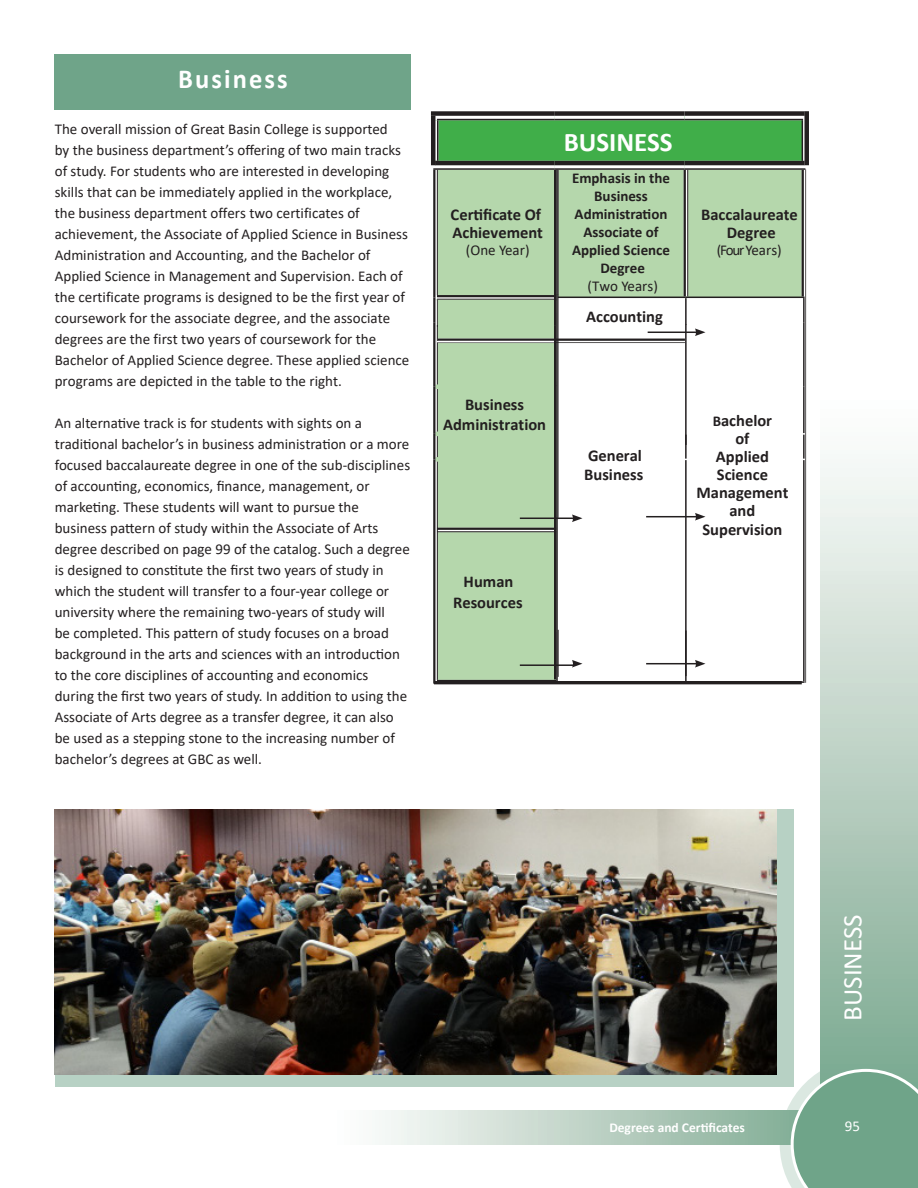
<style>
.page{position:relative;width:918px;height:1188px;background:#fff}
.page>*{position:absolute;margin:0;border:0;box-sizing:border-box;transform-origin:0 0}
.t1{font:700 27.6px "Calibri";letter-spacing:.08em;color:#fff;scale:.96 1}
.t2{font:27px "Calibri";color:#fff}
.t3{font:700 27px "Calibri";color:#fff}
.t4{font:700 16.5px/18.1px "Calibri";color:#231f20;text-align:center}
.t5{font:15px/21px "Calibri";color:#231f20}
.t6{font:700 15px/18px "Calibri";color:#231f20;text-align:center}
.t7{font:15px "Calibri";letter-spacing:-.08em;color:#231f20}
.t8{font:15px "Calibri";color:#fff}
.t9{font:700 13.5px "Calibri";color:#fff}
.s1{font-weight:400}
.s2{font-size:15px}
</style>
<div class="page">
<svg style="left:821px;top:463px;width:96px;height:595px;background:#bcd1c5"></svg>
<svg style="left:382px;top:1110px;width:398px;height:34px;background:#bfd3c7"></svg>
<svg style="left:780px;top:1058px;width:138px;height:130px;background:#85b29b"></svg>
<div style="left:55px;top:54px;width:356px;height:56px;background:#6fa489"></div>
<div style="left:434px;top:116px;width:368px;height:49px;background:#40ae49"></div>
<svg style="left:435px;top:170px;width:369px;height:510px"></svg>
<svg style="left:435px;top:116px;width:120px;height:4px"></svg>
<svg style="left:435px;top:120px;width:2px;height:41px"></svg>
<svg style="left:555px;top:116px;width:129px;height:3px"></svg>
<svg style="left:684px;top:116px;width:119px;height:3px"></svg>
<svg style="left:431px;top:165px;width:124px;height:3px"></svg>
<svg style="left:555px;top:165px;width:129px;height:1px"></svg>
<svg style="left:684px;top:165px;width:121px;height:3px"></svg>
<hr style="left:684px;top:170px;width:4px;height:127px;background:#fff">
<div style="left:433px;top:295px;width:126px;height:5px;background:#b9b8b8"></div>
<svg style="left:435px;top:300px;width:2px;height:25px"></svg>
<div style="left:437px;top:338px;width:233px;height:6px;background:#fff"></div>
<svg style="left:435px;top:325px;width:2px;height:60px"></svg>
<svg style="left:435px;top:389px;width:2px;height:43px"></svg>
<svg style="left:435px;top:436px;width:2px;height:21px"></svg>
<hr style="left:433px;top:528px;width:126px;height:4px;background:#fff">
<svg style="left:435px;top:462px;width:2px;height:218px"></svg>
<svg style="left:435px;top:170px;width:2px;height:125px"></svg>
<hr style="left:802px;top:120px;width:1px;height:41px;background:#231f20">
<hr style="left:558px;top:297px;width:128px;height:1px;background:#231f20">
<hr style="left:686px;top:297px;width:119px;height:1px;background:#231f20">
<hr style="left:685px;top:298px;width:2px;height:27px;background:#231f20">
<hr style="left:803px;top:298px;width:2px;height:25px;background:#231f20">
<hr style="left:685px;top:324px;width:2px;height:121px;background:#231f20">
<hr style="left:803px;top:323px;width:2px;height:64px;background:#231f20">
<hr style="left:803px;top:387px;width:2px;height:46px;background:#231f20">
<hr style="left:685px;top:435px;width:2px;height:24px;background:#231f20">
<hr style="left:803px;top:435px;width:2px;height:24px;background:#231f20">
<hr style="left:685px;top:460px;width:2px;height:221px;background:#231f20">
<hr style="left:803px;top:460px;width:2px;height:221px;background:#231f20">
<hr style="left:686px;top:681px;width:119px;height:2px;background:#231f20">
<div style="left:431px;top:111px;width:124px;height:5px;background:#231f20"></div>
<hr style="left:437px;top:119px;width:118px;height:1px;background:#231f20">
<hr style="left:431px;top:116px;width:4px;height:49px;background:#231f20">
<hr style="left:437px;top:120px;width:1px;height:41px;background:#231f20">
<div style="left:555px;top:111px;width:129px;height:5px;background:#231f20"></div>
<hr style="left:555px;top:119px;width:129px;height:1px;background:#231f20">
<div style="left:684px;top:111px;width:121px;height:5px;background:#231f20"></div>
<hr style="left:684px;top:119px;width:119px;height:1px;background:#231f20">
<hr style="left:435px;top:161px;width:120px;height:4px;background:#231f20">
<hr style="left:433px;top:168px;width:122px;height:2px;background:#231f20">
<hr style="left:555px;top:161px;width:129px;height:4px;background:#231f20">
<hr style="left:555px;top:168px;width:129px;height:2px;background:#231f20">
<hr style="left:684px;top:161px;width:121px;height:4px;background:#231f20">
<hr style="left:684px;top:168px;width:121px;height:2px;background:#231f20">
<hr style="left:684px;top:170px;width:2px;height:127px;background:#231f20">
<hr style="left:687px;top:170px;width:1px;height:127px;background:#231f20">
<hr style="left:802px;top:170px;width:2px;height:127px;background:#231f20">
<hr style="left:805px;top:169px;width:1px;height:514px;background:#231f20">
<hr style="left:437px;top:295px;width:119px;height:2px;background:#231f20">
<hr style="left:437px;top:299px;width:119px;height:1px;background:#231f20">
<hr style="left:433px;top:297px;width:2px;height:26px;background:#231f20">
<svg style="left:437px;top:300px;width:1px;height:25px"></svg>
<hr style="left:554px;top:299px;width:2px;height:26px;background:#231f20">
<hr style="left:557px;top:297px;width:2px;height:221px;background:#231f20">
<hr style="left:438px;top:338px;width:247px;height:3px;background:#231f20">
<hr style="left:438px;top:342px;width:247px;height:1px;background:#231f20">
<hr style="left:433px;top:323px;width:2px;height:64px;background:#231f20">
<hr style="left:437px;top:325px;width:1px;height:60px;background:#231f20">
<hr style="left:554px;top:325px;width:2px;height:61px;background:#231f20">
<hr style="left:433px;top:387px;width:2px;height:47px;background:#231f20">
<hr style="left:437px;top:389px;width:1px;height:43px;background:#231f20">
<hr style="left:558px;top:630px;width:1px;height:47px;background:#231f20">
<hr style="left:433px;top:434px;width:2px;height:25px;background:#231f20">
<svg style="left:437px;top:436px;width:1px;height:21px"></svg>
<hr style="left:437px;top:528px;width:119px;height:2px;background:#231f20">
<hr style="left:437px;top:531px;width:119px;height:1px;background:#231f20">
<hr style="left:433px;top:459px;width:2px;height:225px;background:#231f20">
<hr style="left:437px;top:462px;width:1px;height:218px;background:#231f20">
<hr style="left:554px;top:385px;width:2px;height:294px;background:#231f20">
<hr style="left:556px;top:170px;width:2px;height:513px;background:#231f20">
<hr style="left:437px;top:680px;width:119px;height:2px;background:#231f20">
<hr style="left:434px;top:681px;width:368px;height:3px;background:#231f20">
<hr style="left:433px;top:170px;width:2px;height:127px;background:#231f20">
<hr style="left:437px;top:170px;width:1px;height:125px;background:#231f20">
<hr style="left:554px;top:170px;width:2px;height:131px;background:#231f20">
<hr style="left:558px;top:170px;width:1px;height:127px;background:#231f20">
<hr style="left:520px;top:664px;width:54px;height:2px;background:#231f20">
<svg style="left:572px;top:660px;width:10px;height:8px"></svg>
<hr style="left:520px;top:518px;width:54px;height:1px;background:#231f20">
<svg style="left:572px;top:514px;width:10px;height:8px"></svg>
<div style="left:55px;top:809px;width:739px;height:278px;background:#b7d1c4"></div>
<img style="left:54px;top:809px;width:723px;height:266px">
<hr style="left:646px;top:663px;width:55px;height:1px;background:#231f20">
<svg style="left:695px;top:660px;width:10px;height:8px"></svg>
<hr style="left:437px;top:340px;width:117px;height:3px;background:#fff">
<div style="left:804px;top:111px;width:5px;height:54px;background:#231f20"></div>
<hr style="left:648px;top:332px;width:54px;height:1px;background:#231f20">
<svg style="left:695px;top:328px;width:10px;height:8px"></svg>
<hr style="left:646px;top:516px;width:55px;height:1px;background:#231f20">
<svg style="left:695px;top:513px;width:10px;height:8px"></svg>
<p class="t1" style="left:178px;top:59px;width:116px">Business</p>
<p class="t5" style="left:55px;top:118px;width:356px">The overall mission of Great Basin College is supported<br>by the business department’s offering of two main tracks of study. For students who are interested in developing skills that can be immediately applied in the workplace, the business department offers two certificates of achievement, the Associate of Applied Science in Business Administration and Accounting, and the Bachelor of Applied Science in Management and Supervision. Each of the certificate programs is designed to be the first year of coursework for the associate degree, and the associate degrees are the first two years of coursework for the Bachelor of Applied Science degree. These applied science programs are depicted in the table to the right.</p>
<p class="t5" style="left:55px;top:412px;width:357px">An alternative track is for students with sights on a traditional bachelor’s in business administration or a more focused baccalaureate degree in one of the sub-disciplines of accounting, economics, finance, management, or marketing. These students will want to pursue the business pattern of study within the Associate of Arts degree described on page 99 of the catalog. Such a degree is designed to constitute the first two years of study in which the student will transfer to a four-year college or university where the remaining two-years of study will<br>be completed. This pattern of study focuses on a broad background in the arts and sciences with an introduction to the core disciplines of accounting and economics during the first two years of study. In addition to using the Associate of Arts degree as a transfer degree, it can also be used as a stepping stone to the increasing number of bachelor’s degrees at GBC as well.</p>
<p class="t4" style="left:451px;top:205px;width:94px;text-align:left">Certificate Of<br>Achievement</p>
<p class="t5" style="left:466px;top:239px;width:65px">(One Year)</p>
<p class="t3" style="left:564px;top:123px;width:110px">BUSINESS</p>
<p class="t6" style="left:572px;top:169px;width:100px">Emphasis in the<br>Business<br>Administration<br>Associate of<br>Applied Science<br>Degree<br><span class="s1">(Two Years)</span></p>
<p class="t4" style="left:586px;top:308px;width:78px">Accounting</p>
<p class="t4" style="left:701px;top:206px;width:98px">Baccalaureate<br>Degree</p>
<p class="t7" style="left:717px;top:240px;width:67px">(Four Years)</p>
<p class="t4" style="left:443px;top:394px;width:105px;line-height:19.8px">Business<br>Administration</p>
<p class="t4" style="left:453px;top:571px;width:71px;line-height:20.4px">Human<br>Resources</p>
<p class="t4" style="left:584px;top:445px;width:61px;line-height:19.8px;text-align:left">General<br>Business</p>
<p class="t4" style="left:696px;top:411px;width:94px"><span class="s2">B</span>achelor<br>of<br>Applied<br>Science<br>Management and<br>Supervision</p>
<h2 class="t2" style="left:834px;top:1021px;width:108px;rotate:-90deg">BUSINESS</h2>
<p class="t9" style="left:609px;top:1118px;width:137px">Degrees and Certificates</p>
<p class="t8" style="left:845px;top:1116px;width:17px">95</p>
</div>
